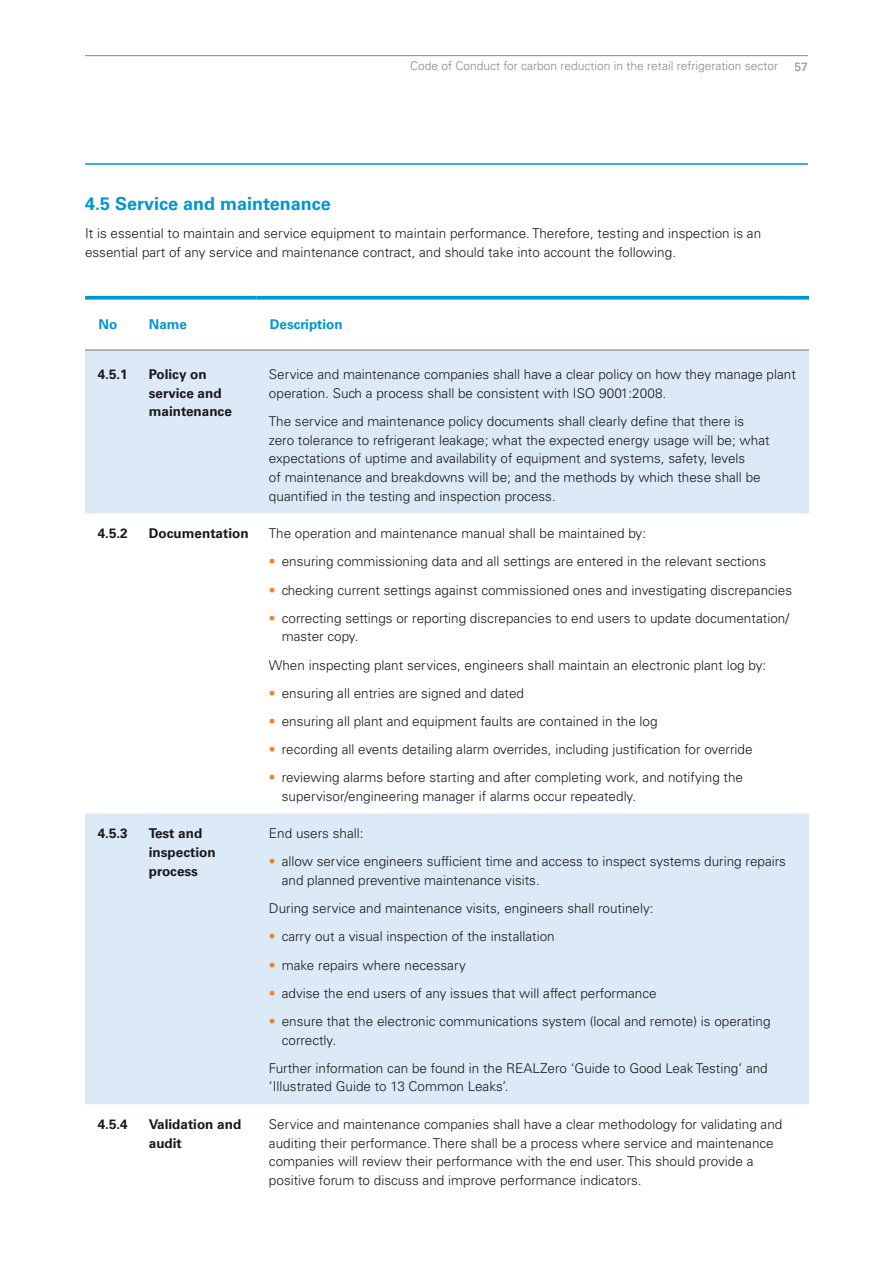
<style>
.page{position:relative;width:893px;height:1263px;background:#fff}
.page>*{position:absolute;margin:0;border:0;box-sizing:border-box;transform-origin:0 0}
.t1{font:700 18px "Univers LT Std";color:#0096d2}
.t2{font:300 13.5px/18.8px "Univers LT Std";color:#1a181b}
.t3{font:700 13.5px/18.8px "Univers LT Std";color:#1a181b}
.t4{font:700 13.5px "Univers LT Std";color:#0096d2}
.t5{font:300 12px "Univers LT Std";color:#88898b}
.t6{font:12px "Univers LT Std";color:#88898b}
.s1{color:#ef8523}
</style>
<div class="page">
<hr style="left:85px;top:55px;width:723px;height:1px;background:#88898b">
<hr style="left:85px;top:163px;width:723px;height:2px;background:#0096d2">
<div style="left:85px;top:351px;width:724px;height:162px;background:#dceaf7"></div>
<div style="left:85px;top:813px;width:724px;height:291px;background:#dceaf7"></div>
<svg style="left:85px;top:296px;width:51px;height:4px"></svg>
<svg style="left:136px;top:296px;width:120px;height:4px"></svg>
<svg style="left:256px;top:296px;width:553px;height:4px;background:#189fd6"></svg>
<hr style="left:85px;top:349px;width:51px;height:2px;background:#9c9da0">
<hr style="left:136px;top:349px;width:120px;height:2px;background:#9c9da0">
<hr style="left:256px;top:349px;width:553px;height:2px;background:#9c9da0">
<p class="t5" style="left:410px;top:59px;width:370px">Code of Conduct for carbon reduction in the retail refrigeration sector</p>
<p class="t6" style="left:795px;top:59px;width:15px">57</p>
<h1 class="t1" style="left:85px;top:193px;width:247px">4.5 Service and maintenance</h1>
<p class="t2" style="left:85px;top:224px;width:678px">It is essential to maintain and service equipment to maintain performance. Therefore, testing and inspection is an essential part of any service and maintenance contract, and should take into account the following.</p>
<p class="t4" style="left:99px;top:316px;width:20px">No</p>
<p class="t4" style="left:149px;top:316px;width:40px">Name</p>
<p class="t4" style="left:270px;top:316px;width:74px">Description</p>
<p class="t3" style="left:98px;top:365px;width:32px">4.5.1</p>
<p class="t3" style="left:149px;top:365px;width:84px">Policy on service and maintenance</p>
<p class="t2" style="left:269px;top:365px;width:528px">Service and maintenance companies shall have a clear policy on how they manage plant operation. Such a process shall be consistent with ISO 9001:2008.</p>
<p class="t2" style="left:269px;top:412px;width:502px">The service and maintenance policy documents shall clearly define that there is zero tolerance to refrigerant leakage; what the expected energy usage will be; what expectations of uptime and availability of equipment and systems, safety, levels<br>of maintenance and breakdowns will be; and the methods by which these shall be quantified in the testing and inspection process.</p>
<p class="t3" style="left:98px;top:524px;width:32px">4.5.2</p>
<p class="t3" style="left:149px;top:524px;width:101px">Documentation</p>
<p class="t2" style="left:269px;top:524px;width:379px">The operation and maintenance manual shall be maintained by:</p>
<p class="t2" style="left:269px;top:552px;width:499px"><span class="s1">•</span> ensuring commissioning data and all settings are entered in the relevant sections</p>
<p class="t2" style="left:269px;top:580px;width:525px"><span class="s1">•</span> checking current settings against commissioned ones and investigating discrepancies</p>
<p class="t2" style="left:282px;top:608px;width:509px;text-indent:-13px"><span class="s1">•</span> correcting settings or reporting discrepancies to end users to update documentation/ master copy.</p>
<p class="t2" style="left:269px;top:655px;width:499px">When inspecting plant services, engineers shall maintain an electronic plant log by:</p>
<p class="t2" style="left:269px;top:683px;width:257px"><span class="s1">•</span> ensuring all entries are signed and dated</p>
<p class="t2" style="left:269px;top:712px;width:390px"><span class="s1">•</span> ensuring all plant and equipment faults are contained in the log</p>
<p class="t2" style="left:269px;top:740px;width:485px"><span class="s1">•</span> recording all events detailing alarm overrides, including justification for override</p>
<p class="t2" style="left:282px;top:768px;width:463px;text-indent:-13px"><span class="s1">•</span> reviewing alarms before starting and after completing work, and notifying the supervisor/engineering manager if alarms occur repeatedly.</p>
<p class="t3" style="left:98px;top:824px;width:32px">4.5.3</p>
<p class="t3" style="left:149px;top:824px;width:68px">Test and inspection process</p>
<p class="t2" style="left:269px;top:824px;width:96px">End users shall:</p>
<p class="t2" style="left:282px;top:852px;width:506px;text-indent:-13px"><span class="s1">•</span> allow service engineers sufficient time and access to inspect systems during repairs and planned preventive maintenance visits.</p>
<p class="t2" style="left:269px;top:899px;width:386px">During service and maintenance visits, engineers shall routinely:</p>
<p class="t2" style="left:269px;top:927px;width:287px"><span class="s1">•</span> carry out a visual inspection of the installation</p>
<p class="t2" style="left:269px;top:955px;width:198px"><span class="s1">•</span> make repairs where necessary</p>
<p class="t2" style="left:269px;top:983px;width:389px"><span class="s1">•</span> advise the end users of any issues that will affect performance</p>
<p class="t2" style="left:282px;top:1012px;width:490px;text-indent:-13px"><span class="s1">•</span> ensure that the electronic communications system (local and remote) is operating correctly.</p>
<p class="t2" style="left:269px;top:1058px;width:500px">Further information can be found in the REALZero ‘Guide to Good Leak Testing’ and ‘Illustrated Guide to 13 Common Leaks’.</p>
<p class="t3" style="left:98px;top:1115px;width:32px">4.5.4</p>
<p class="t3" style="left:149px;top:1115px;width:94px">Validation and audit</p>
<p class="t2" style="left:269px;top:1115px;width:515px">Service and maintenance companies shall have a clear methodology for validating and auditing their performance. There shall be a process where service and maintenance companies will review their performance with the end user. This should provide a positive forum to discuss and improve performance indicators.</p>
</div>
